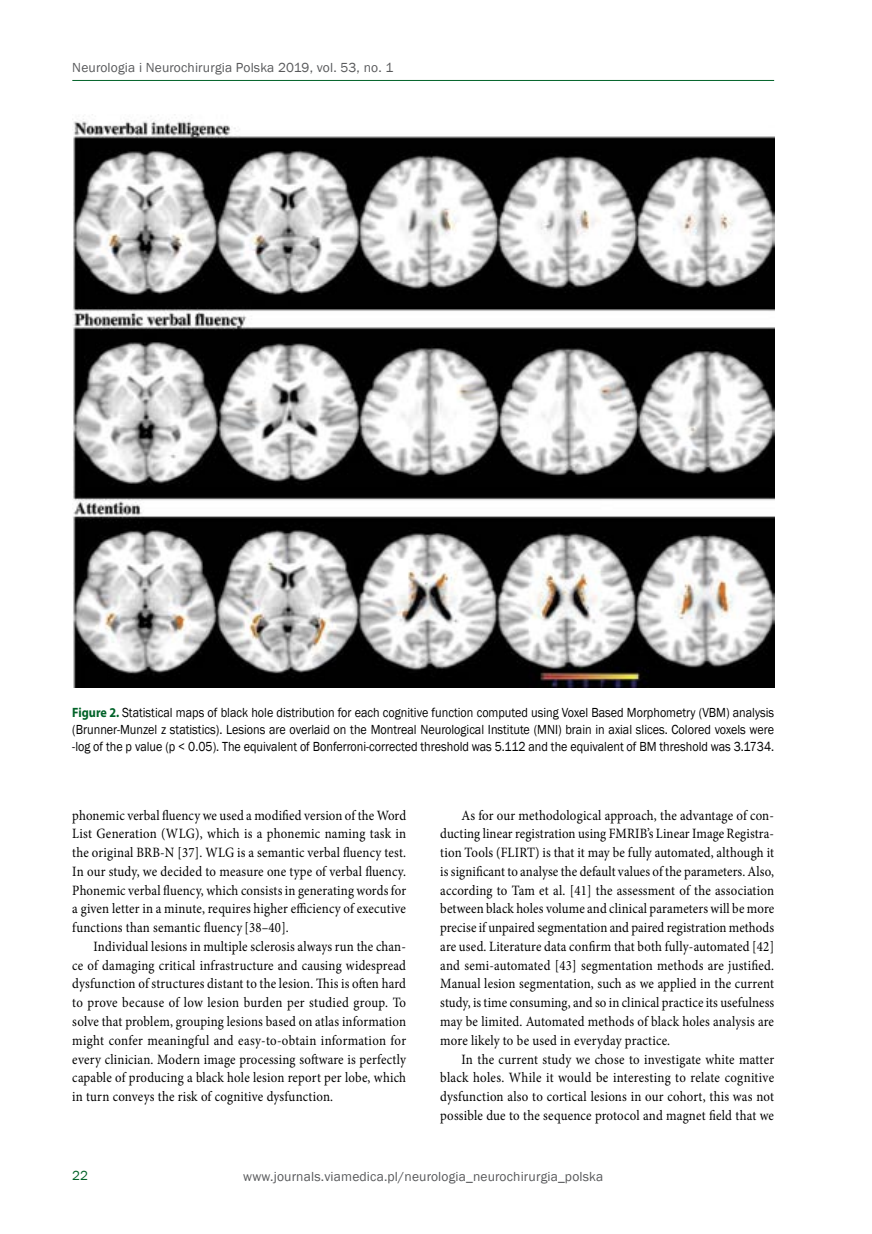
<style>
.page{position:relative;width:872px;height:1234px;background:#fff}
.page>*{position:absolute;margin:0;border:0;box-sizing:border-box;transform-origin:0 0}
.t1{font:14.25px/18.8px "Minion Pro";letter-spacing:.015em;color:#000;text-align:justify;scale:.9 1}
.t2{font:13.5px/17.2px "Franklin Gothic";color:#000;text-align:justify;scale:.9 1}
.t3{font:13.5px "Franklin Gothic";letter-spacing:.01em;color:#58595b}
.t4{font:13.5px "Franklin Gothic";color:#016228}
.s1{font-family:"Myriad Pro";font-weight:700;color:#016228}
</style>
<div class="page">
<hr style="left:72px;top:80px;width:702px;height:1px;background:#016228">
<img style="left:72px;top:116px;width:702px;height:571px">
<p class="t3" style="left:72px;top:59px;width:322px">Neurologia i Neurochirurgia Polska 2019, vol. 53, no. 1</p>
<p class="t2" style="left:72px;top:703px;width:781px"><span class="s1">Figure 2.</span> Statistical maps of black hole distribution for each cognitive function computed using Voxel Based Morphometry (VBM) analysis (Brunner-Munzel z statistics). Lesions are overlaid on the Montreal Neurological Institute (MNI) brain in axial slices. Colored voxels were -log of the p value (p &lt; 0.05). The equivalent of Bonferroni-corrected threshold was 5.112 and the equivalent of BM threshold was 3.1734.</p>
<p class="t1" style="left:72px;top:805px;width:372px">phonemic verbal fluency we used a modified version of the Word List Generation (WLG), which is a phonemic naming task in the original BRB-N [37]. WLG is a semantic verbal fluency test.<br>In our study, we decided to measure one type of verbal fluency.<br>Phonemic verbal fluency, which consists in generating words for a given letter in a minute, requires higher efficiency of executive functions than semantic fluency [38–40].</p>
<p class="t1" style="left:72px;top:936px;width:372px;text-indent:21px">Individual lesions in multiple sclerosis always run the chan&shy;ce of damaging critical infrastructure and causing widespread dysfunction of structures distant to the lesion. This is often hard to prove because of low lesion burden per studied group. To solve that problem, grouping lesions based on atlas information might confer meaningful and easy-to-obtain information for every clinician. Modern image processing software is perfectly capable of producing a black hole lesion report per lobe, which in turn conveys the risk of cognitive dysfunction.</p>
<p class="t1" style="left:440px;top:805px;width:372px;text-indent:21px">As for our methodological approach, the advantage of con&shy;ducting linear registration using FMRIB’s Linear Image Registra&shy;tion Tools (FLIRT) is that it may be fully automated, although it is significant to analyse the default values of the parameters. Also, according to Tam et al. [41] the assessment of the association between black holes volume and clinical parameters will be more precise if unpaired segmentation and paired registration methods are used. Literature data confirm that both fully-automated [42] and semi-automated [43] segmentation methods are justified.<br>Manual lesion segmentation, such as we applied in the current study, is time consuming, and so in clinical practice its usefulness may be limited. Automated methods of black holes analysis are more likely to be used in everyday practice.</p>
<p class="t1" style="left:440px;top:1049px;width:372px;text-indent:21px">In the current study we chose to investigate white matter black holes. While it would be interesting to relate cognitive dysfunction also to cortical lesions in our cohort, this was not possible due to the sequence protocol and magnet field that we</p>
<p class="t4" style="left:72px;top:1166px;width:17px">22</p>
<p class="t3" style="left:243px;top:1168px;width:361px">www.journals.viamedica.pl/neurologia_neurochirurgia_polska</p>
</div>
